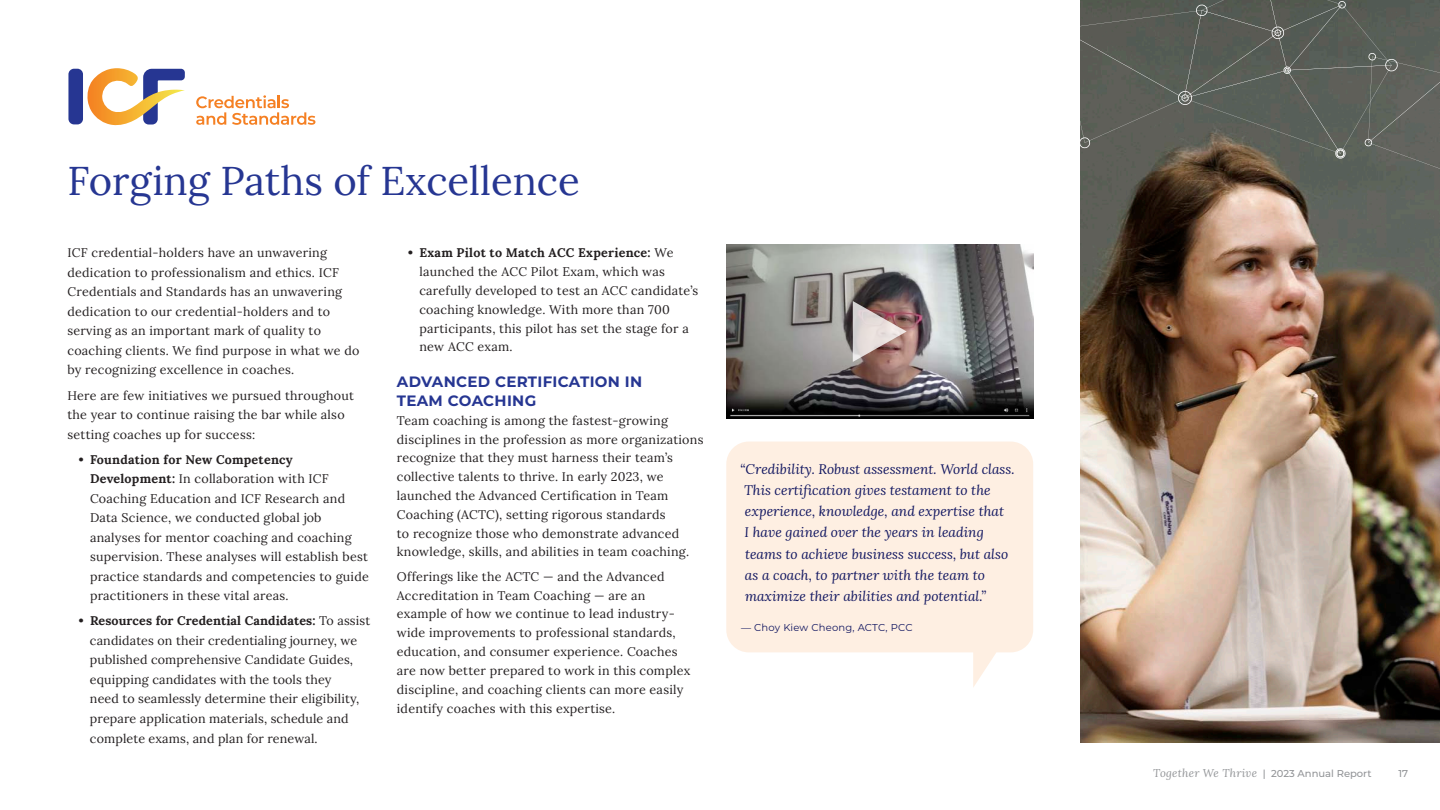
<style>
.page{position:relative;width:1440px;height:810px;background:#fff}
.page>*{position:absolute;margin:0;border:0;box-sizing:border-box;transform-origin:0 0}
.t1{font:40px "Lora";color:#263692}
.Body_Text{font:700 15px/18.8px "Montserrat";letter-spacing:.02em;color:#263692}
.Body_Text-2{font:italic 13.75px/21.2px "Lora";color:#121761}
.Body_Text-3{font:12.5px/19.5px "Lora";letter-spacing:.02em;color:#231f20}
.t2{font:500 10px "Montserrat";color:#939598}
.Body_Text-4{font:10px "Montserrat";letter-spacing:.02em;color:#121761}
.s1{font-weight:700}
.s2{font-family:"Lora";font-weight:400;font-style:italic;font-size:11.25px}
</style>
<div class="page">
<svg style="left:726px;top:442px;width:307px;height:245px;fill:#feefe2"></svg>
<svg style="left:87px;top:68px;width:98px;height:58px"></svg>
<div style="left:68px;top:69px;width:15px;height:55px;background:#263692;border-radius:6px"></div>
<svg style="left:196px;top:95px;width:119px;height:30px"></svg>
<img style="left:1080px;top:169px;width:360px;height:573px">
<img style="left:726px;top:245px;width:307px;height:173px">
<svg style="left:853px;top:301px;width:54px;height:61px"></svg>
<svg style="left:1080px;top:0;width:360px;height:169px"></svg>
<h2 class="t1" style="left:68px;top:150px;width:514px">Forging Paths of Excellence</h2>
<p class="Body_Text-3" style="left:68px;top:242px;width:294px">ICF credential-holders have an unwavering dedication to professionalism and ethics. ICF Credentials and Standards has an unwavering dedication to our credential-holders and to serving as an important mark of quality to coaching clients. We find purpose in what we do by recognizing excellence in coaches.</p>
<p class="Body_Text-3" style="left:68px;top:385px;width:288px">Here are few initiatives we pursued throughout the year to continue raising the bar while also setting coaches up for success:</p>
<p class="Body_Text-3" style="left:90px;top:449px;width:280px;text-indent:-11px"><span class="s1">• Foundation for New Competency Development:</span> In collaboration with ICF Coaching Education and ICF Research and Data Science, we conducted global job analyses for mentor coaching and coaching supervision. These analyses will establish best practice standards and competencies to guide practitioners in these vital areas.</p>
<p class="Body_Text-3" style="left:90px;top:610px;width:282px;text-indent:-11px"><span class="s1">• Resources for Credential Candidates:</span> To assist candidates on their credentialing journey, we published comprehensive Candidate Guides, equipping candidates with the tools they<br>need to seamlessly determine their eligibility, prepare application materials, schedule and complete exams, and plan for renewal.</p>
<p class="Body_Text-3" style="left:419px;top:243px;width:280px;line-height:18.8px;text-indent:-11px"><span class="s1">• Exam Pilot to Match ACC Experience:</span> We launched the ACC Pilot Exam, which was carefully developed to test an ACC candidate’s coaching knowledge. With more than 700 participants, this pilot has set the stage for a new ACC exam.</p>
<p class="Body_Text" style="left:397px;top:372px;width:247px">ADVANCED CERTIFICATION IN<br>TEAM COACHING</p>
<p class="Body_Text-3" style="left:397px;top:410px;width:308px;line-height:18.9px">Team coaching is among the fastest-growing disciplines in the profession as more organizations recognize that they must harness their team’s collective talents to thrive. In early 2023, we launched the Advanced Certification in Team Coaching (ACTC), setting rigorous standards<br>to recognize those who demonstrate advanced knowledge, skills, and abilities in team coaching.</p>
<p class="Body_Text-3" style="left:397px;top:566px;width:295px;line-height:18.8px">Offerings like the ACTC — and the Advanced Accreditation in Team Coaching — are an example of how we continue to lead industry&shy;wide improvements to professional standards, education, and consumer experience. Coaches are now better prepared to work in this complex discipline, and coaching clients can more easily identify coaches with this expertise.</p>
<p class="Body_Text-2" style="left:740px;top:458px;width:276px">“Credibility. Robust assessment. World class.<br>This certification gives testament to the experience, knowledge, and expertise that<br>I have gained over the years in leading teams to achieve business success, but also as a coach, to partner with the team to maximize their abilities and potential.”</p>
<p class="Body_Text-4" style="left:741px;top:620px;width:173px">— Choy Kiew Cheong, ACTC, PCC</p>
<p class="t2" style="left:1153px;top:766px;width:220px"><span class="s2">Together We Thrive</span> | 2023 Annual Report</p>
<p class="t2" style="left:1399px;top:766px;width:11px">17</p>
</div>
